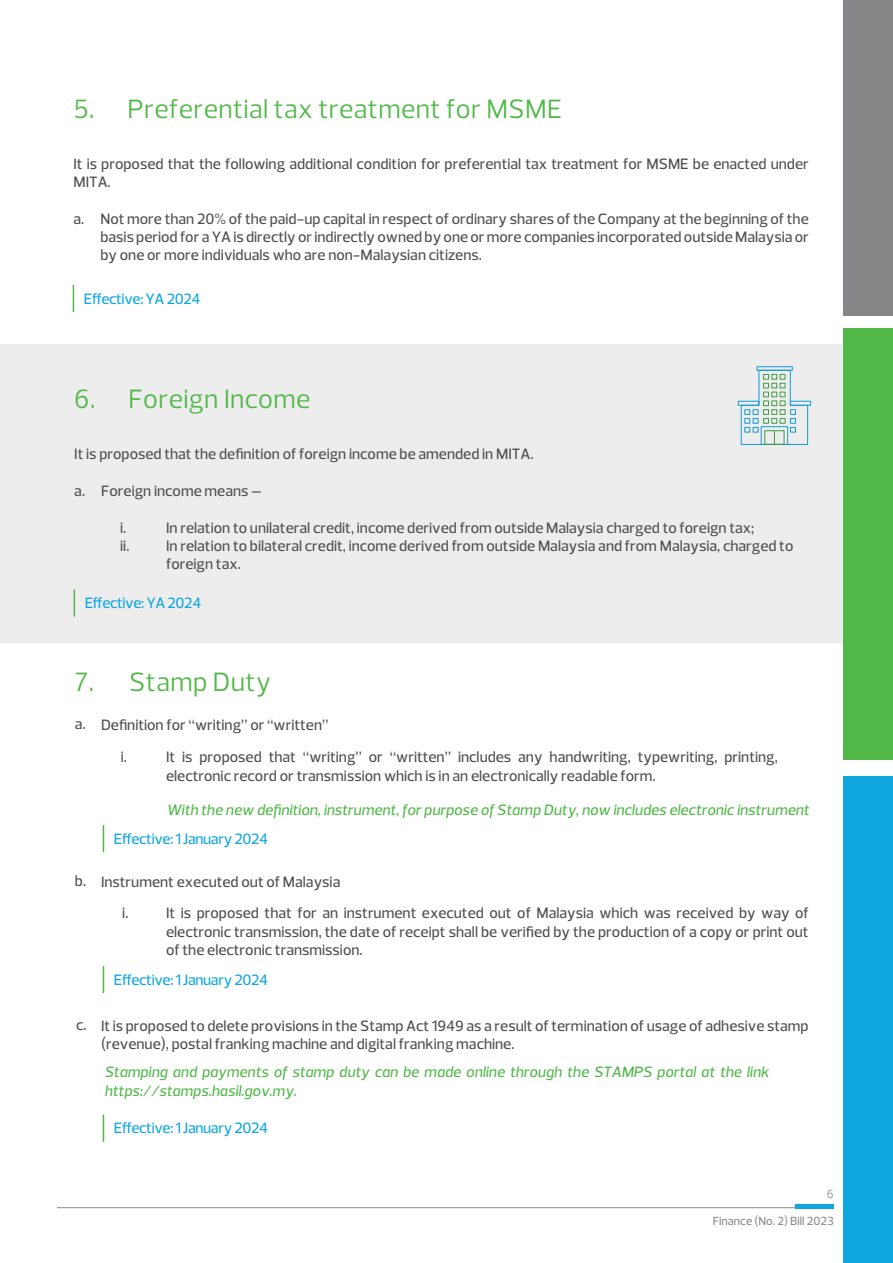
<style>
.page{position:relative;width:893px;height:1263px;background:#fff}
.page>*{position:absolute;margin:0;border:0;box-sizing:border-box;transform-origin:0 0}
.t1{font:27px "Prelo";letter-spacing:.015em;color:#51b848}
.t2{font:500 15.3px/18.3px "Prelo";color:#4e4e50}
.t3{font:italic 500 15.3px/18.3px "Prelo";color:#51b848}
.t4{font:500 15.3px "Prelo";letter-spacing:-.02em;color:#10a7e0}
.t5{font:500 12px "Prelo";color:#8d8c8b}
.t6{font:12px "Prelo";color:#8d8c8b}
</style>
<div class="page">
<div style="left:0;top:344px;width:854px;height:299px;background:#ededed"></div>
<div style="left:843px;top:777px;width:50px;height:486px;background:#10a7e0"></div>
<div style="left:843px;top:328px;width:50px;height:432px;background:#51b848"></div>
<div style="left:843px;top:0;width:50px;height:316px;background:#848688"></div>
<hr style="left:57px;top:1207px;width:738px;height:1px;background:#8d8c8b">
<hr style="left:795px;top:1204px;width:39px;height:4px;background:#11a5de">
<div style="left:738px;top:401px;width:21px;height:5px;border:1px solid #129bd7"></div>
<div style="left:790px;top:401px;width:21px;height:5px;border:1px solid #129bd7"></div>
<div style="left:757px;top:366px;width:36px;height:5px;border:1px solid #129bd7"></div>
<svg style="left:741px;top:370px;width:67px;height:75px"></svg>
<svg style="left:73px;top:285px;width:1px;height:27px"></svg>
<svg style="left:74px;top:589px;width:1px;height:28px"></svg>
<svg style="left:103px;top:825px;width:1px;height:27px"></svg>
<svg style="left:103px;top:966px;width:1px;height:27px"></svg>
<svg style="left:103px;top:1115px;width:1px;height:27px"></svg>
<h1 class="t1" style="left:73px;top:92px;width:490px">5. Preferential tax treatment for MSME</h1>
<p class="t2" style="left:73px;top:154px;width:737px">It is proposed that the following additional condition for preferential tax treatment for MSME be enacted under<br>MITA.</p>
<p class="t2" style="left:100px;top:210px;width:710px;text-align:justify;text-indent:-27px">a. Not more than 20% of the paid-up capital in respect of ordinary shares of the Company at the beginning of the basis period for a YA is directly or indirectly owned by one or more companies incorporated outside Malaysia or by one or more individuals who are non-Malaysian citizens.</p>
<p class="t4" style="left:84px;top:289px;width:118px">Effective: YA 2024</p>
<h1 class="t1" style="left:74px;top:383px;width:238px">6. Foreign Income</h1>
<p class="t2" style="left:74px;top:445px;width:461px">It is proposed that the definition of foreign income be amended in MITA.</p>
<p class="t2" style="left:74px;top:482px;width:189px">a. Foreign income means –</p>
<p class="t2" style="left:120px;top:518px;width:8px">i.</p>
<p class="t2" style="left:166px;top:518px;width:590px">In relation to unilateral credit, income derived from outside Malaysia charged to foreign tax;</p>
<p class="t2" style="left:120px;top:537px;width:675px">ii. In relation to bilateral credit, income derived from outside Malaysia and from Malaysia, charged to</p>
<p class="t2" style="left:166px;top:555px;width:76px">foreign tax.</p>
<p class="t4" style="left:85px;top:594px;width:118px">Effective: YA 2024</p>
<h1 class="t1" style="left:75px;top:665px;width:198px">7. Stamp Duty</h1>
<p class="t2" style="left:166px;top:708px;width:613px;line-height:32.5px;text-indent:-91px">a. Definition for “writing” or “written”<br>It is proposed that “writing” or “written” includes any handwriting, typewriting, printing,</p>
<p class="t2" style="left:166px;top:766px;width:491px">electronic record or transmission which is in an electronically readable form.</p>
<p class="t3" style="left:167px;top:801px;width:644px">With the new definition, instrument, for purpose of Stamp Duty, now includes electronic instrument</p>
<p class="t2" style="left:121px;top:748px;width:8px">i.</p>
<p class="t4" style="left:114px;top:829px;width:156px">Effective: 1 January 2024</p>
<p class="t2" style="left:166px;top:866px;width:644px;line-height:31px;text-indent:-91px">b. Instrument executed out of Malaysia<br>It is proposed that for an instrument executed out of Malaysia which was received by way of</p>
<p class="t2" style="left:166px;top:922px;width:644px">electronic transmission, the date of receipt shall be verified by the production of a copy or print out of the electronic transmission.</p>
<p class="t2" style="left:122px;top:904px;width:8px">i.</p>
<p class="t2" style="left:76px;top:1016px;width:12px">c.</p>
<p class="t4" style="left:114px;top:970px;width:156px">Effective: 1 January 2024</p>
<p class="t2" style="left:101px;top:1017px;width:709px">It is proposed to delete provisions in the Stamp Act 1949 as a result of termination of usage of adhesive stamp (revenue), postal franking machine and digital franking machine.</p>
<p class="t3" style="left:104px;top:1063px;width:666px">Stamping and payments of stamp duty can be made online through the STAMPS portal at the link https://stamps.hasil.gov.my.</p>
<p class="t4" style="left:114px;top:1119px;width:156px">Effective: 1 January 2024</p>
<p class="t6" style="left:827px;top:1186px;width:8px">6</p>
<p class="t5" style="left:713px;top:1214px;width:123px">Finance (No. 2) Bill 2023</p>
</div>
